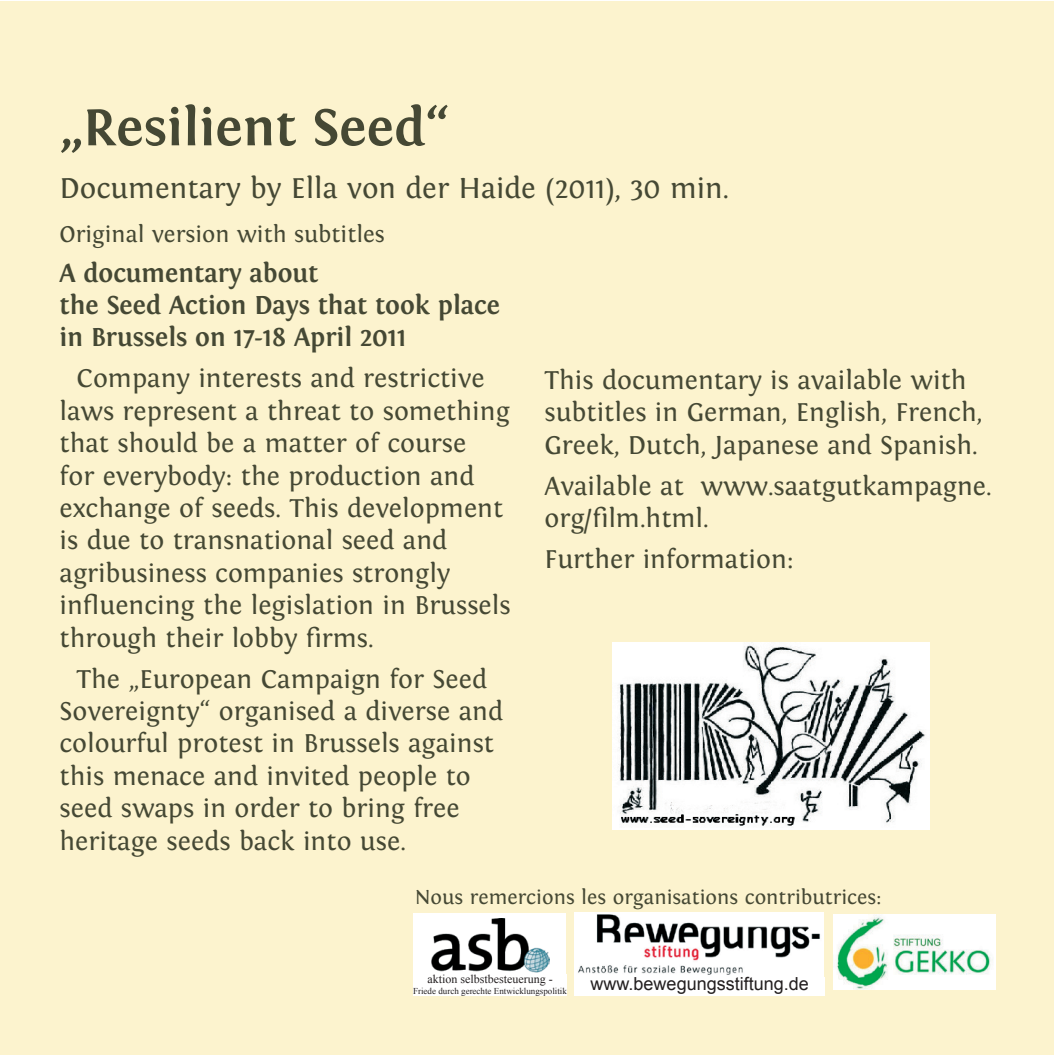
<style>
.page{position:relative;width:1055px;height:1055px;background:#fff}
.page>*{position:absolute;margin:0;border:0;box-sizing:border-box;transform-origin:0 0}
.t1{font:700 54px "Fontin";color:#454834}
.t2{font:30px "Fontin";color:#454834}
.t3{font:27px/32.4px "Fontin";color:#454834}
.t4{font:700 27px/32.4px "Fontin";color:#454834}
.t5{font:24px "Fontin";color:#454834}
.t6{font:21px "Fontin";color:#454834}
.t7{font:18px "Arial";color:#231f20}
.t8{font:12px "Times New Roman";color:#231f20}
.t9{font:9px "Times New Roman";color:#231f20}
</style>
<div class="page">
<div style="left:0;top:1px;width:1053px;height:1053px;background:#fcf3ce"></div>
<img style="left:612px;top:642px;width:317px;height:187px">
<img style="left:574px;top:912px;width:249px;height:64px">
<div style="left:574px;top:976px;width:251px;height:19px;background:#fff"></div>
<div style="left:413px;top:913px;width:153px;height:61px;background:#fff"></div>
<img style="left:432px;top:918px;width:117px;height:55px">
<div style="left:413px;top:974px;width:154px;height:21px;background:#fff"></div>
<img style="left:833px;top:914px;width:162px;height:75px">
<h1 class="t1" style="left:60px;top:97px;width:391px">„Resilient Seed“</h1>
<p class="t2" style="left:60px;top:172px;width:671px">Documentary by Ella von der Haide (2011), 30 min.</p>
<p class="t5" style="left:60px;top:220px;width:327px">Original version with subtitles</p>
<p class="t4" style="left:60px;top:257px;width:442px">A documentary about<br>the Seed Action Days that took place in Brussels on 17-18 April 2011</p>
<p class="t3" style="left:60px;top:363px;width:452px;text-indent:17px">Company interests and restrictive laws represent a threat to something that should be a matter of course<br>for everybody: the production and exchange of seeds. This development is due to transnational seed and agribusiness companies strongly influencing the legislation in Brussels through their lobby firms.</p>
<p class="t3" style="left:60px;top:663px;width:445px;text-indent:17px">The „European Campaign for Seed Sovereignty“ organised a diverse and colourful protest in Brussels against this menace and invited people to seed swaps in order to bring free heritage seeds back into use.</p>
<p class="t3" style="left:544px;top:364px;width:439px">This documentary is available with subtitles in German, English, French,<br>Greek, Dutch, Japanese and Spanish.</p>
<p class="t3" style="left:544px;top:470px;width:449px">Available at www.saatgutkampagne. org/film.html.</p>
<p class="t3" style="left:544px;top:543px;width:251px">Further information:</p>
<p class="t6" style="left:415px;top:886px;width:468px">Nous remercions les organisations contributrices:</p>
<p class="t8" style="left:427px;top:972px;width:127px">aktion selbstbesteuerung -</p>
<p class="t9" style="left:413px;top:985px;width:155px">Friede durch gerechte Entwicklungspolitik</p>
<p class="t7" style="left:590px;top:973px;width:220px">www.bewegungsstiftung.de</p>
</div>
